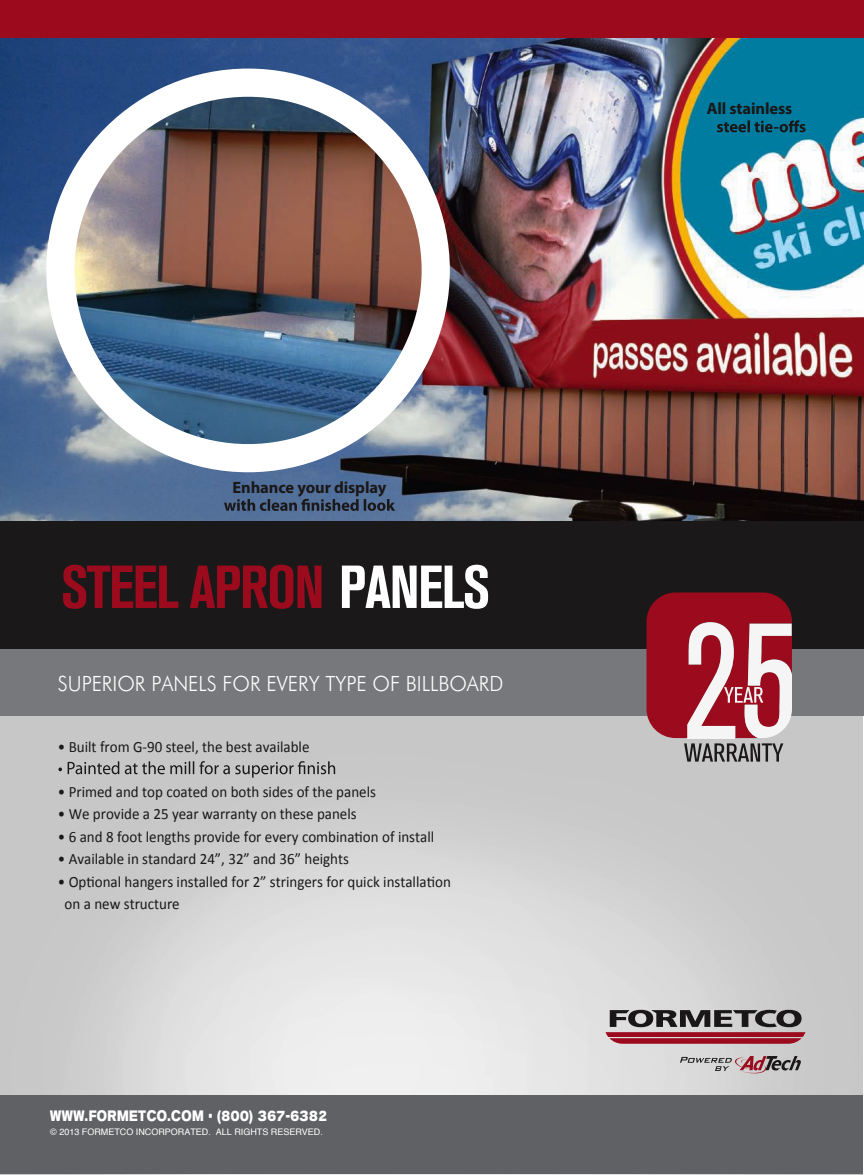
<style>
.page{position:relative;width:864px;height:1175px;background:#fff}
.page>*{position:absolute;margin:0;border:0;box-sizing:border-box;transform-origin:0 0}
.t1{font:700 condensed 60px "Nissan AG";letter-spacing:-.025em;color:#9b0b1d}
.t2{font:300 21px "Futura BT";color:#fff;scale:.95 1}
.t3{font:700 16.5px "Myriad Pro";letter-spacing:-.005em;color:#1a1818}
.t4{font:15.75px/22.5px "Calibri";color:#1a1818;scale:.95 1}
.t5{font:700 expanded 15px "Nissan AG";letter-spacing:.05em;color:#fff;scale:.68 1}
.t6{font:9px "Helvetica";color:#fff}
.s1{color:#fff}
</style>
<div class="page">
<img style="left:0;top:652px;width:862px;height:522px">
<img style="left:0;top:37px;width:863px;height:484px">
<div style="left:0;top:521px;width:864px;height:131px;background:#1a1818"></div>
<div style="left:46px;top:69px;width:404px;height:403px;background:#fff;border-radius:50%"></div>
<img style="left:75px;top:97px;width:347px;height:347px;border-radius:174px">
<svg style="left:58px;top:761px;width:277px;height:16px;background:#a3a2a2"></svg>
<div style="left:0;top:0;width:864px;height:37px;background:#9b0b1d"></div>
<svg style="left:717px;top:120px;width:89px;height:12px"></svg>
<svg style="left:224px;top:499px;width:171px;height:12px;background:#3b4b64"></svg>
<div style="left:1px;top:649px;width:863px;height:67px;background:#77787b"></div>
<div style="left:0;top:1095px;width:862px;height:78px;background:#606164"></div>
<svg style="left:606px;top:1009px;width:199px;height:34px;background:#91696e"></svg>
<svg style="left:680px;top:1056px;width:121px;height:17px;background:#ab9d9e"></svg>
<svg style="left:647px;top:592px;width:145px;height:169px;background:#ae5863"></svg>
<p class="t3" style="left:232px;top:476px;width:156px">Enhance your display</p>
<h1 class="t1" style="left:61px;top:553px;width:431px">STEEL APRON <span class="s1">PANELS</span></h1>
<h2 class="t2" style="left:58px;top:670px;width:471px">SUPERIOR PANELS FOR EVERY TYPE OF BILLBOARD</h2>
<p class="t4" style="left:58px;top:734px;width:266px">• Built from G-90 steel, the best available</p>
<p class="t4" style="left:58px;top:779px;width:336px">• Primed and top coated on both sides of the panels</p>
<p class="t4" style="left:58px;top:802px;width:316px">• We provide a 25 year warranty on these panels</p>
<p class="t4" style="left:58px;top:824px;width:398px">• 6 and 8 foot lengths provide for every combination of install</p>
<p class="t4" style="left:58px;top:847px;width:308px">• Available in standard 24”, 32” and 36” heights</p>
<p class="t4" style="left:65px;top:869px;width:408px;text-indent:-7px">• Optional hangers installed for 2” stringers for quick installation on a new structure</p>
<p class="t5" style="left:50px;top:1106px;width:409px">WWW.FORMETCO.COM • (800) 367-6382</p>
<p class="t6" style="left:50px;top:1124px;width:274px">© 2013 FORMETCO INCORPORATED. ALL RIGHTS RESERVED.</p>
<p class="t3" style="left:707px;top:98px;width:87px">All stainless</p>
</div>
